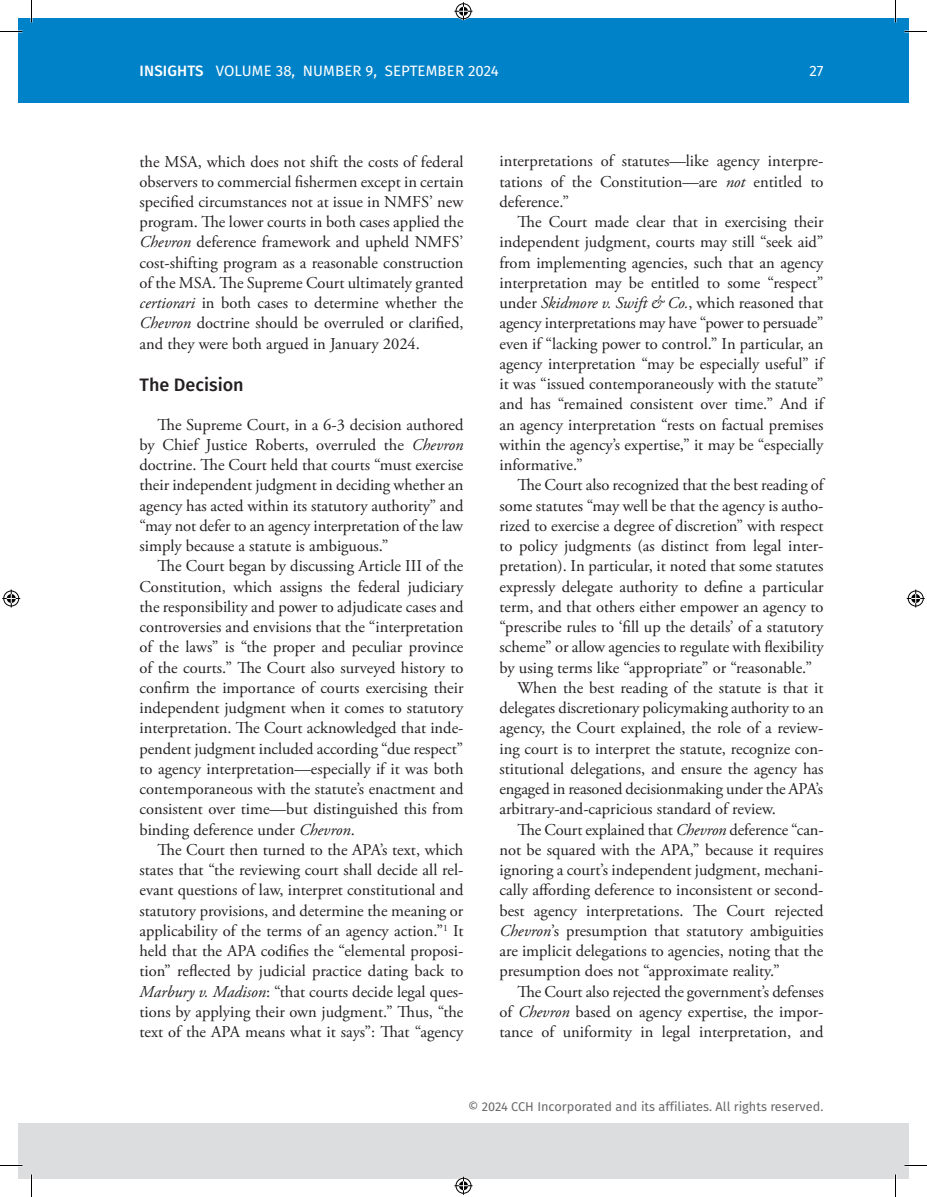
<style>
.page{position:relative;width:927px;height:1197px;background:#fff}
.page>*{position:absolute;margin:0;border:0;box-sizing:border-box;transform-origin:0 0}
.t1{font:500 18px "Fira Sans";color:#231f20}
.t2{font:16.5px/20.2px "Adobe Garamond Pro";color:#231f20;text-align:justify}
.t3{font:15px "Fira Sans";letter-spacing:.01em;color:#fff}
.t4{font:12.75px "Fira Sans";color:#69696c}
.s1{font-weight:500}
.s2{font-style:italic}
</style>
<div class="page">
<div style="left:18px;top:18px;width:891px;height:86px;background:#0082c8"></div>
<div style="left:18px;top:1124px;width:891px;height:55px;background:#dcdddf"></div>
<svg style="left:0;top:31px;width:22px;height:1px"></svg>
<svg style="left:904px;top:31px;width:23px;height:1px"></svg>
<svg style="left:0;top:1165px;width:22px;height:1px"></svg>
<svg style="left:904px;top:1165px;width:23px;height:1px"></svg>
<svg style="left:31px;top:0;width:1px;height:22px"></svg>
<svg style="left:31px;top:1174px;width:1px;height:23px"></svg>
<svg style="left:895px;top:0;width:1px;height:22px"></svg>
<svg style="left:895px;top:1174px;width:1px;height:23px"></svg>
<svg style="left:454px;top:2px;width:18px;height:18px"></svg>
<svg style="left:454px;top:1177px;width:18px;height:18px"></svg>
<svg style="left:2px;top:590px;width:18px;height:18px"></svg>
<svg style="left:907px;top:590px;width:18px;height:18px"></svg>
<p class="t3" style="left:140px;top:60px;width:361px"><span class="s1">INSIGHTS</span> VOLUME 38, NUMBER 9, SEPTEMBER 2024</p>
<p class="t3" style="left:810px;top:59px;width:15px">27</p>
<p class="t2" style="left:140px;top:152px;width:326px">the MSA, which does not shift the costs of federal observers to commercial fishermen except in certain specified circumstances not at issue in NMFS’ new program. The lower courts in both cases applied the <span class="s2">Chevron</span> deference framework and upheld NMFS’ cost-shifting program as a reasonable construction of the MSA. The Supreme Court ultimately granted <span class="s2">certiorari</span> in both cases to determine whether the <span class="s2">Chevron</span> doctrine should be overruled or clarified, and they were both argued in January 2024.</p>
<p class="t1" style="left:140px;top:370px;width:106px">The Decision</p>
<p class="t2" style="left:139px;top:415px;width:326px;text-indent:18px">The Supreme Court, in a 6-3 decision authored by Chief Justice Roberts, overruled the <span class="s2">Chevron </span>doctrine. The Court held that courts “must exercise their independent judgment in deciding whether an agency has acted within its statutory authority” and “may not defer to an agency interpretation of the law simply because a statute is ambiguous.”</p>
<p class="t2" style="left:139px;top:557px;width:326px;text-indent:18px">The Court began by discussing Article III of the Constitution, which assigns the federal judiciary the responsibility and power to adjudicate cases and controversies and envisions that the “interpretation of the laws” is “the proper and peculiar province of the courts.” The Court also surveyed history to confirm the importance of courts exercising their independent judgment when it comes to statutory interpretation. The Court acknowledged that inde&shy;pendent judgment included according “due respect” to agency interpretation—especially if it was both contemporaneous with the statute’s enactment and consistent over time—but distinguished this from binding deference under <span class="s2">Chevron</span>.</p>
<p class="t2" style="left:139px;top:840px;width:326px;text-indent:18px">The Court then turned to the APA’s text, which states that “the reviewing court shall decide all rel&shy;evant questions of law, interpret constitutional and statutory provisions, and determine the meaning or applicability of the terms of an agency action.”<sup>1</sup> It held that the APA codifies the “elemental proposi&shy;tion” reflected by judicial practice dating back to <span class="s2">Marbury v. Madison</span>: “that courts decide legal ques&shy;tions by applying their own judgment.” Thus, “the text of the APA means what it says”: That “agency</p>
<p class="t2" style="left:499px;top:152px;width:325px">interpretations of statutes—like agency interpre&shy;tations of the Constitution—are <span class="s2">not</span> entitled to deference.”</p>
<p class="t2" style="left:499px;top:212px;width:326px;text-indent:18px">The Court made clear that in exercising their independent judgment, courts may still “seek aid” from implementing agencies, such that an agency interpretation may be entitled to some “respect” under <span class="s2">Skidmore v. Swift &amp; Co.</span>, which reasoned that agency interpretations may have “power to persuade” even if “lacking power to control.” In particular, an agency interpretation “may be especially useful” if it was “issued contemporaneously with the statute” and has “remained consistent over time.” And if an agency interpretation “rests on factual premises within the agency’s expertise,” it may be “especially informative.”</p>
<p class="t2" style="left:517px;top:476px;width:308px">The Court also recognized that the best reading of</p>
<p class="t2" style="left:499px;top:496px;width:326px">some statutes “may well be that the agency is autho-</p>
<p class="t2" style="left:499px;top:516px;width:325px">rized to exercise a degree of discretion” with respect</p>
<p class="t2" style="left:499px;top:536px;width:325px">to policy judgments (as distinct from legal inter-</p>
<p class="t2" style="left:499px;top:557px;width:326px">pretation). In particular, it noted that some statutes</p>
<p class="t2" style="left:499px;top:577px;width:326px">expressly delegate authority to define a particular</p>
<p class="t2" style="left:499px;top:597px;width:325px">term, and that others either empower an agency to</p>
<p class="t2" style="left:499px;top:617px;width:326px">“prescribe rules to ‘fill up the details’ of a statutory</p>
<p class="t2" style="left:499px;top:638px;width:326px">scheme” or allow agencies to regulate with flexibility</p>
<p class="t2" style="left:499px;top:658px;width:314px">by using terms like “appropriate” or “reasonable.”</p>
<p class="t2" style="left:517px;top:678px;width:308px">When the best reading of the statute is that it</p>
<p class="t2" style="left:499px;top:698px;width:326px">delegates discretionary policymaking authority to an</p>
<p class="t2" style="left:499px;top:719px;width:325px">agency, the Court explained, the role of a review-</p>
<p class="t2" style="left:499px;top:739px;width:326px">ing court is to interpret the statute, recognize con-</p>
<p class="t2" style="left:499px;top:759px;width:326px">stitutional delegations, and ensure the agency has</p>
<p class="t2" style="left:499px;top:779px;width:325px">engaged in reasoned decisionmaking under the APA’s</p>
<p class="t2" style="left:499px;top:800px;width:278px">arbitrary-and-capricious standard of review.</p>
<p class="t2" style="left:517px;top:820px;width:308px">The Court explained that <span class="s2">Chevron</span> deference “can-</p>
<p class="t2" style="left:499px;top:840px;width:325px">not be squared with the APA,” because it requires</p>
<p class="t2" style="left:499px;top:860px;width:326px">ignoring a court’s independent judgment, mechani-</p>
<p class="t2" style="left:499px;top:881px;width:325px">cally affording deference to inconsistent or second-</p>
<p class="t2" style="left:499px;top:901px;width:326px">best agency interpretations. The Court rejected</p>
<p class="t2" style="left:499px;top:921px;width:325px"><span class="s2">Chevron</span>’s presumption that statutory ambiguities</p>
<p class="t2" style="left:499px;top:941px;width:326px">are implicit delegations to agencies, noting that the</p>
<p class="t2" style="left:499px;top:962px;width:282px">presumption does not “approximate reality.”</p>
<p class="t2" style="left:517px;top:982px;width:308px">The Court also rejected the government’s defenses</p>
<p class="t2" style="left:499px;top:1002px;width:326px">of <span class="s2">Chevron</span> based on agency expertise, the impor-</p>
<p class="t2" style="left:499px;top:1022px;width:326px">tance of uniformity in legal interpretation, and</p>
<p class="t4" style="left:468px;top:1097px;width:357px">© 2024 CCH Incorporated and its affiliates. All rights reserved.</p>
</div>
